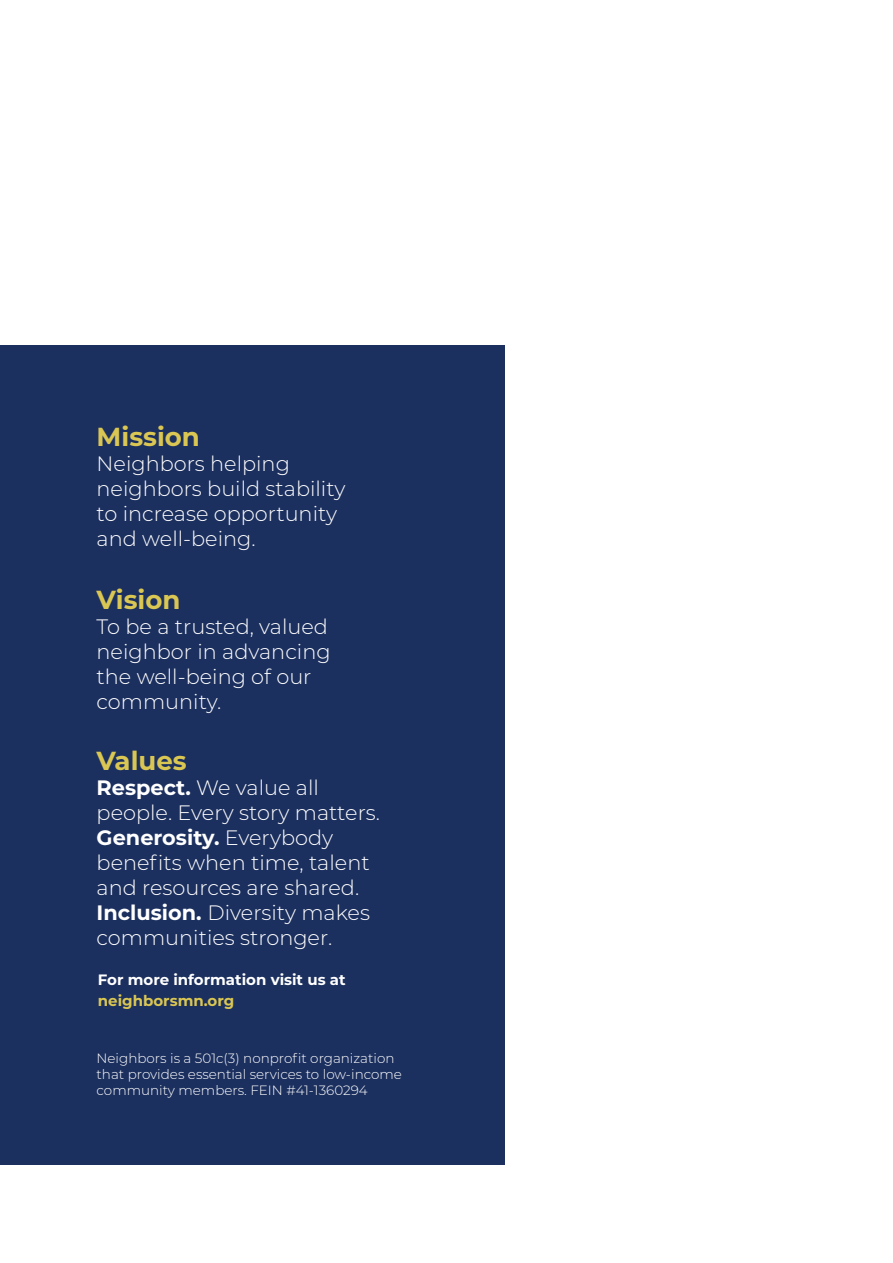
<style>
.page{position:relative;width:893px;height:1263px;background:#fff}
.page>*{position:absolute;margin:0;border:0;box-sizing:border-box;transform-origin:0 0}
.t1{font:700 26.1px "Montserrat";color:#dac652}
.t2{font:300 20.85px/25px "Montserrat";color:#fff}
.t3{font:700 15px "Montserrat";color:#fff}
.t4{font:700 15px "Montserrat";color:#dac652}
.t5{font:300 13.5px/16.2px "Montserrat";color:#fff}
.s1{font-weight:700}
</style>
<div class="page">
<div style="left:0;top:345px;width:504px;height:820px;background:#1c305f"></div>
<p class="t1" style="left:97px;top:417px;width:105px">Mission</p>
<p class="t2" style="left:97px;top:450px;width:250px">Neighbors helping neighbors build stability to increase opportunity and well-being.</p>
<p class="t1" style="left:97px;top:581px;width:85px">Vision</p>
<p class="t2" style="left:97px;top:613px;width:236px">To be a trusted, valued neighbor in advancing the well-being of our community.</p>
<p class="t1" style="left:97px;top:742px;width:92px">Values</p>
<p class="t2" style="left:97px;top:774px;width:285px"><span class="s1">Respect.</span> We value all people. Every story matters.<br><span class="s1">Generosity.</span> Everybody benefits when time, talent and resources are shared.<br><span class="s1">Inclusion.</span> Diversity makes communities stronger.</p>
<p class="t3" style="left:98px;top:969px;width:249px">For more information visit us at</p>
<p class="t4" style="left:98px;top:990px;width:138px">neighborsmn.org</p>
<p class="t5" style="left:97px;top:1049px;width:307px">Neighbors is a 501c(3) nonprofit organization that provides essential services to low-income community members. FEIN #41-1360294</p>
</div>
